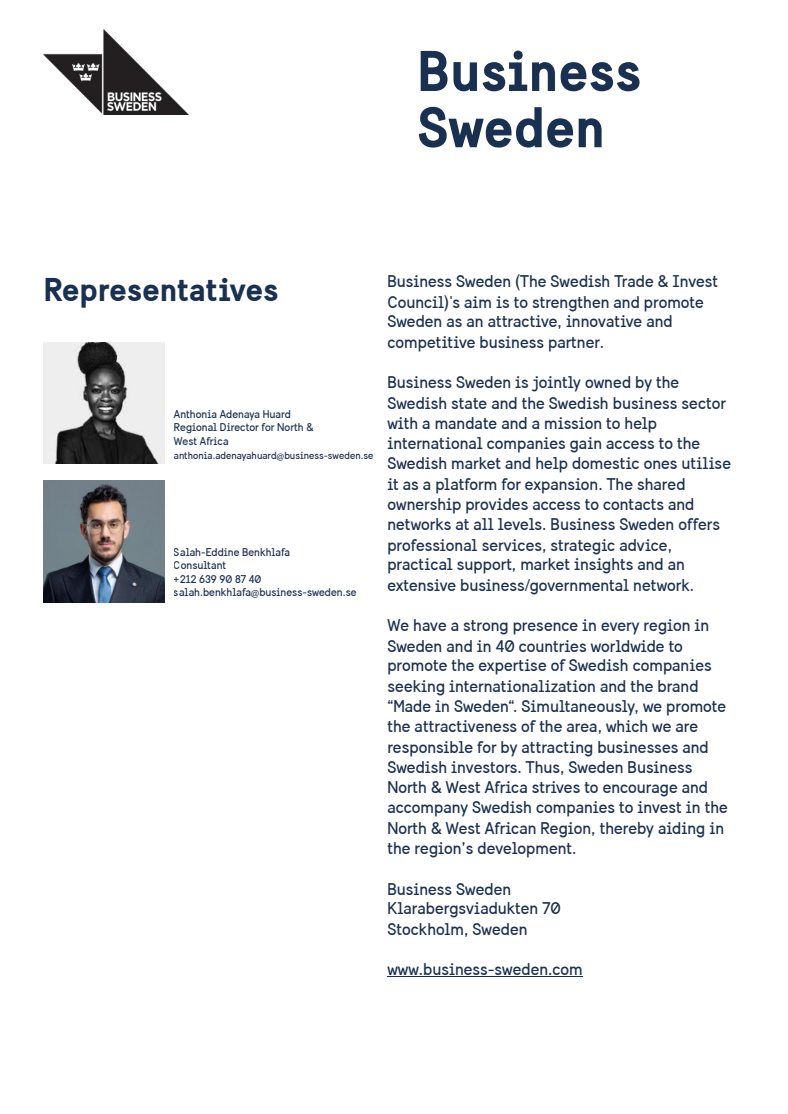
<style>
.page{position:relative;width:788px;height:1114px;background:#fff}
.page>*{position:absolute;margin:0;border:0;box-sizing:border-box;transform-origin:0 0}
.t1{font:700 56.25px/56.2px "Sweden Sans";color:#1a3050}
.t2{font:700 32.75px "Sweden Sans";color:#1a3050}
.t3{font:16.88px/20.2px "Sweden Sans";color:#1a3050}
.t4{font:11.25px/13.5px "Sweden Sans";color:#1a3050}
.t5{font:10.25px "Sweden Sans";color:#1a3050}
</style>
<div class="page">
<hr style="left:387px;top:976px;width:195px;height:1px;background:#1a3050">
<img style="left:43px;top:29px;width:145px;height:85px">
<img style="left:43px;top:342px;width:121px;height:121px">
<img style="left:43px;top:480px;width:121px;height:122px">
<h1 class="t1" style="left:417px;top:49px;width:225px">Business<br>Sweden</h1>
<h2 class="t2" style="left:43px;top:273px;width:237px">Representatives</h2>
<p class="t3" style="left:387px;top:273px;width:332px">Business Sweden (The Swedish Trade &amp; Invest Council)'s aim is to strengthen and promote Sweden as an attractive, innovative and competitive business partner.</p>
<p class="t3" style="left:387px;top:374px;width:345px">Business Sweden is jointly owned by the Swedish state and the Swedish business sector with a mandate and a mission to help international companies gain access to the Swedish market and help domestic ones utilise it as a platform for expansion. The shared ownership provides access to contacts and networks at all levels. Business Sweden offers professional services, strategic advice, practical support, market insights and an extensive business/governmental network.</p>
<p class="t3" style="left:387px;top:617px;width:342px">We have a strong presence in every region in Sweden and in 40 countries worldwide to promote the expertise of Swedish companies seeking internationalization and the brand “Made in Sweden“. Simultaneously, we promote the attractiveness of the area, which we are responsible for by attracting businesses and Swedish investors. Thus, Sweden Business North &amp; West Africa strives to encourage and accompany Swedish companies to invest in the North &amp; West African Region, thereby aiding in the region’s development.</p>
<p class="t3" style="left:387px;top:880px;width:175px">Business Sweden<br>Klarabergsviadukten 70<br>Stockholm, Sweden</p>
<p class="t3" style="left:387px;top:961px;width:197px">www.business-sweden.com</p>
<p class="t4" style="left:174px;top:408px;width:141px">Anthonia Adenaya Huard<br>Regional Director for North &amp;<br>West Africa</p>
<p class="t5" style="left:174px;top:450px;width:201px">anthonia.adenayahuard@business-sweden.se</p>
<p class="t4" style="left:174px;top:546px;width:184px">Salah-Eddine Benkhlafa<br>Consultant<br>+212 639 90 87 40 salah.benkhlafa@business-sweden.se</p>
</div>
